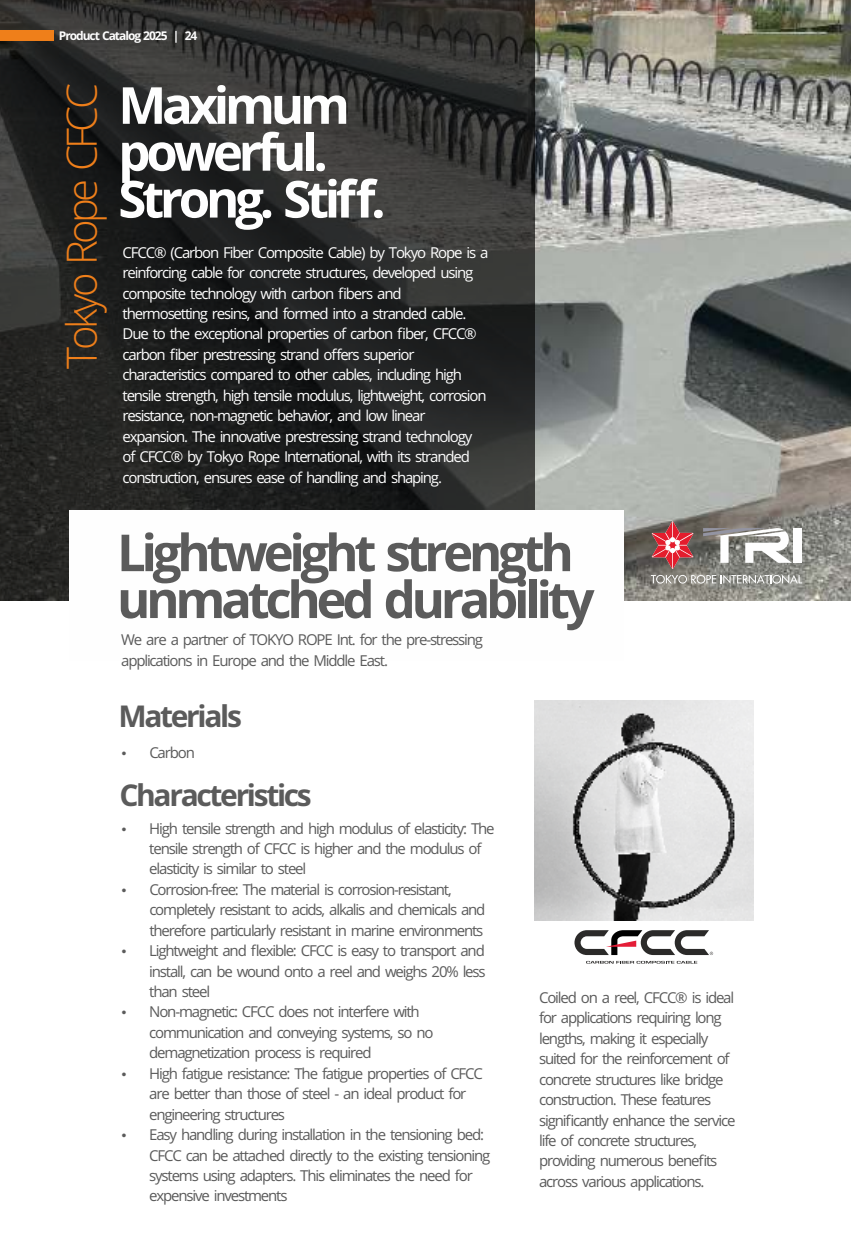
<style>
.page{position:relative;width:851px;height:1234px;background:#fff}
.page>*{position:absolute;margin:0;border:0;box-sizing:border-box;transform-origin:0 0}
.t1{font:700 51px/46.8px "Open Sans";letter-spacing:-.085em;color:#5b5b5b}
.t2{font:700 51px/46.8px "Open Sans";letter-spacing:-.085em;color:#fefefe}
.t3{font:300 41.85px "Open Sans";letter-spacing:-.085em;color:#ef7f1a}
.t4{font:700 30px "Open Sans";letter-spacing:-.08em;color:#5b5b5b}
.t5{font:15px/20.4px "Open Sans";letter-spacing:-.08em;color:#5b5b5b}
.t6{font:15px/20.4px "Open Sans";letter-spacing:-.08em;color:#fefefe}
.t7{font:700 12px "Open Sans";letter-spacing:-.085em;color:#fefefe}
</style>
<div class="page">
<img style="left:534px;top:700px;width:219px;height:220px">
<img style="left:534px;top:0;width:316px;height:600px">
<div style="left:0;top:0;width:534px;height:600px;background:#2b2a29;opacity:.8"></div>
<div style="left:69px;top:510px;width:554px;height:150px;background:#fefefe"></div>
<svg style="left:650px;top:521px;width:152px;height:62px;background:#9c8a87"></svg>
<div style="left:793px;top:528px;width:9px;height:34px;background:#fefefe"></div>
<svg style="left:586px;top:960px;width:111px;height:3px"></svg>
<svg style="left:574px;top:930px;width:139px;height:24px"></svg>
<div style="left:0;top:30px;width:54px;height:11px;background:#ef7f1a"></div>
<p class="t7" style="left:59px;top:31px;width:140px">Product Catalog 2025 | 24</p>
<h2 class="t3" style="left:65px;top:369px;width:287px;rotate:-90deg">Tokyo Rope CFCC</h2>
<h1 class="t2" style="left:118px;top:87px;width:269px">Maximum powerful.<br>Strong. Stiff.</h1>
<p class="t6" style="left:122px;top:243px;width:367px">CFCC® (Carbon Fiber Composite Cable) by Tokyo Rope is a reinforcing cable for concrete structures, developed using composite technology with carbon fibers and thermosetting resins, and formed into a stranded cable.<br>Due to the exceptional properties of carbon fiber, CFCC® carbon fiber prestressing strand offers superior characteristics compared to other cables, including high tensile strength, high tensile modulus, lightweight, corrosion resistance, non-magnetic behavior, and low linear expansion. The innovative prestressing strand technology of CFCC® by Tokyo Rope International, with its stranded construction, ensures ease of handling and shaping.</p>
<h1 class="t1" style="left:117px;top:534px;width:479px">Lightweight strength unmatched durability</h1>
<p class="t5" style="left:121px;top:630px;width:363px">We are a partner of TOKYO ROPE Int. for the pre-stressing applications in Europe and the Middle East.</p>
<h3 class="t4" style="left:118px;top:703px;width:125px">Materials</h3>
<p class="t5" style="left:149px;top:743px;width:47px">Carbon</p>
<h3 class="t4" style="left:119px;top:782px;width:194px">Characteristics</h3>
<p class="t5" style="left:149px;top:819px;width:347px">High tensile strength and high modulus of elasticity: The tensile strength of CFCC is higher and the modulus of elasticity is similar to steel</p>
<p class="t5" style="left:149px;top:880px;width:337px">Corrosion-free: The material is corrosion-resistant, completely resistant to acids, alkalis and chemicals and therefore particularly resistant in marine environments</p>
<p class="t5" style="left:149px;top:941px;width:342px">Lightweight and flexible: CFCC is easy to transport and install, can be wound onto a reel and weighs 20% less than steel<br>Non-magnetic: CFCC does not interfere with communication and conveying systems, so no demagnetization process is required<br>High fatigue resistance: The fatigue properties of CFCC are better than those of steel - an ideal product for engineering structures<br>Easy handling during installation in the tensioning bed:<br>CFCC can be attached directly to the existing tensioning systems using adapters. This eliminates the need for expensive investments</p>
<p class="t5" style="left:539px;top:988px;width:198px">Coiled on a reel, CFCC® is ideal for applications requiring long lengths, making it especially suited for the reinforcement of concrete structures like bridge construction. These features significantly enhance the service life of concrete structures, providing numerous benefits across various applications.</p>
</div>
